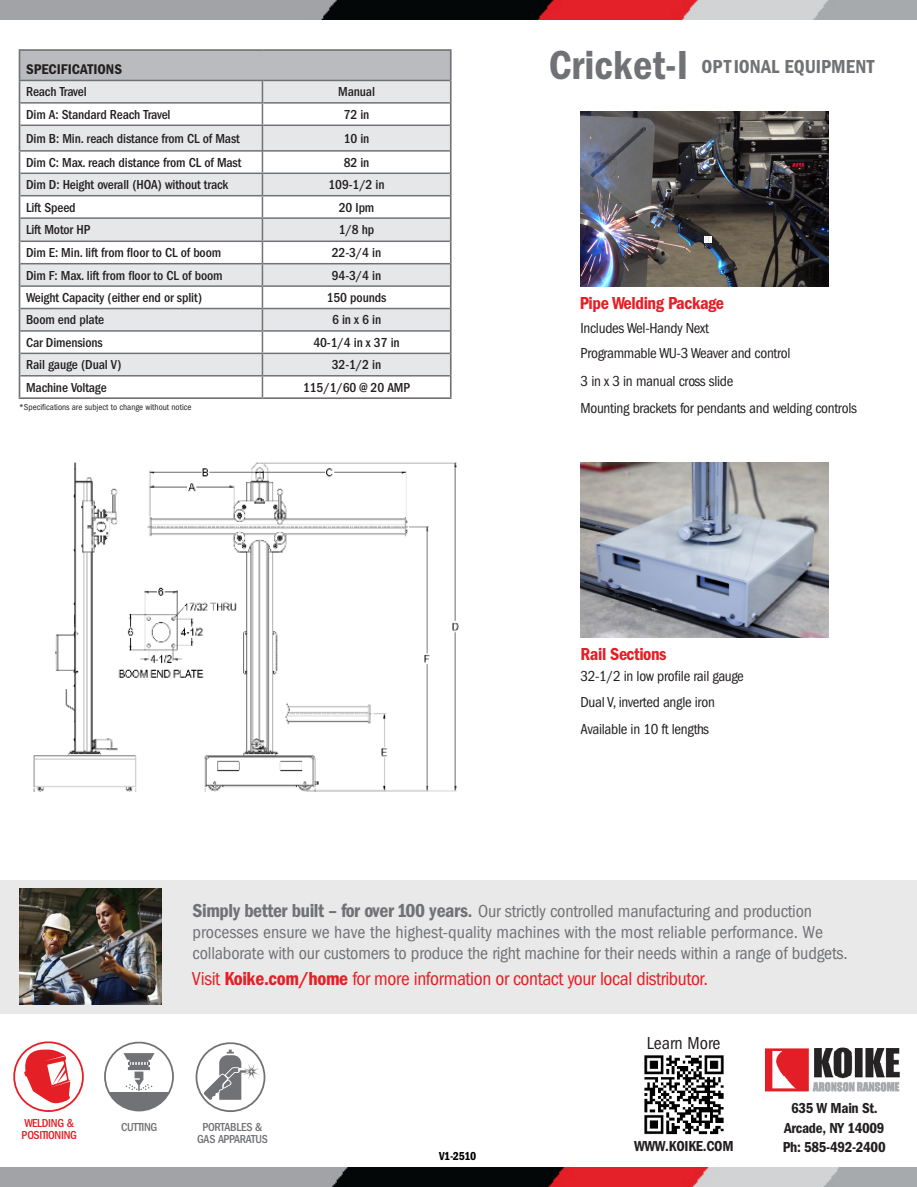
<style>
.page{position:relative;width:917px;height:1187px;background:#fff}
.page>*{position:absolute;margin:0;border:0;box-sizing:border-box;transform-origin:0 0}
.t1{font:condensed 19.5px "Franklin Gothic LT Pro";letter-spacing:-.02em;color:#e41f25}
.t2{font:19.5px "Franklin Gothic LT Pro Cn Dm";letter-spacing:.005em;color:#717275}
.t3{font:condensed 18px/21px "Franklin Gothic LT Pro";letter-spacing:-.01em;color:#717275}
.Paragraph_Style1{font:18px "Franklin Gothic LT Pro Cn Dm";letter-spacing:-.02em;color:#e41f25}
.t4{font:condensed 18px "Franklin Gothic LT Pro";color:#231f20}
.t5{font:condensed 15px "Franklin Gothic LT Pro";letter-spacing:-.02em;color:#231f20}
.Paragraph_Style1-2{font:15px "Franklin Gothic LT Pro Cn Dm";letter-spacing:-.02em;color:#231f20}
.t6{font:14.55px "Franklin Gothic LT Pro Cn Dm";color:#231f20}
.t7{font:500 condensed 13.5px "Franklin Gothic LT Pro";letter-spacing:-.01em;color:#231f20}
.t8{font:500 condensed 12px "Franklin Gothic LT Pro";letter-spacing:-.02em;color:#717275}
.t9{font:500 condensed 12px "Franklin Gothic LT Pro";letter-spacing:-.02em;color:#e41f25}
.t10{font:12px "Franklin Gothic LT Pro Cn Dm";letter-spacing:-.035em;color:#000}
.Paragraph_Style1-3{font:condensed 9px "Franklin Gothic LT Pro";color:#231f20}
.s1{font-size:42px}
.s2{font-family:"Franklin Gothic LT Pro Cn Dm";font-stretch:normal;font-size:19.5px}
.s3{font-family:"Franklin Gothic LT Pro Cn Dm";font-stretch:normal}
</style>
<div class="page">
<div style="left:0;top:880px;width:917px;height:133px;background:#e9e9e9"></div>
<img style="left:19px;top:888px;width:143px;height:117px">
<img style="left:766px;top:1047px;width:134px;height:45px">
<img style="left:0;top:1167px;width:917px;height:20px">
<img style="left:0;top:0;width:917px;height:20px">
<img style="left:580px;top:112px;width:249px;height:174px">
<img style="left:580px;top:463px;width:249px;height:174px">
<img style="left:33px;top:462px;width:426px;height:330px">
<div style="left:20px;top:50px;width:431px;height:30px;background:#babbbe"></div>
<div style="left:263px;top:81px;width:187px;height:21px;background:#e6e7e9"></div>
<svg style="left:263px;top:104px;width:187px;height:293px"></svg>
<hr style="left:19px;top:49px;width:243px;height:2px;background:#717275">
<hr style="left:262px;top:49px;width:190px;height:2px;background:#717275">
<hr style="left:450px;top:51px;width:2px;height:29px;background:#717275">
<hr style="left:450px;top:80px;width:2px;height:23px;background:#717275">
<hr style="left:450px;top:103px;width:2px;height:22px;background:#717275">
<hr style="left:450px;top:125px;width:2px;height:26px;background:#717275">
<hr style="left:450px;top:151px;width:2px;height:22px;background:#717275">
<hr style="left:450px;top:173px;width:2px;height:23px;background:#717275">
<hr style="left:450px;top:196px;width:2px;height:22px;background:#717275">
<hr style="left:450px;top:218px;width:2px;height:23px;background:#717275">
<hr style="left:450px;top:241px;width:2px;height:23px;background:#717275">
<hr style="left:450px;top:264px;width:2px;height:22px;background:#717275">
<hr style="left:450px;top:286px;width:2px;height:23px;background:#717275">
<hr style="left:450px;top:309px;width:2px;height:22px;background:#717275">
<hr style="left:450px;top:331px;width:2px;height:22px;background:#717275">
<hr style="left:450px;top:353px;width:2px;height:23px;background:#717275">
<hr style="left:450px;top:376px;width:2px;height:21px;background:#717275">
<hr style="left:19px;top:397px;width:243px;height:2px;background:#717275">
<hr style="left:262px;top:397px;width:190px;height:2px;background:#717275">
<hr style="left:263px;top:80px;width:187px;height:1px;background:#717275">
<hr style="left:263px;top:102px;width:187px;height:2px;background:#717275">
<hr style="left:263px;top:125px;width:187px;height:1px;background:#717275">
<hr style="left:262px;top:150px;width:188px;height:2px;background:#717275">
<hr style="left:262px;top:173px;width:188px;height:1px;background:#717275">
<hr style="left:262px;top:195px;width:188px;height:1px;background:#717275">
<hr style="left:262px;top:217px;width:188px;height:2px;background:#717275">
<hr style="left:262px;top:241px;width:188px;height:1px;background:#717275">
<hr style="left:262px;top:263px;width:188px;height:1px;background:#717275">
<hr style="left:262px;top:285px;width:188px;height:2px;background:#717275">
<hr style="left:262px;top:308px;width:188px;height:1px;background:#717275">
<hr style="left:262px;top:330px;width:188px;height:2px;background:#717275">
<hr style="left:262px;top:353px;width:188px;height:1px;background:#717275">
<hr style="left:262px;top:375px;width:188px;height:2px;background:#717275">
<svg style="left:19px;top:51px;width:244px;height:346px"></svg>
<svg style="left:705px;top:237px;width:7px;height:5px"></svg>
<svg style="left:104px;top:1041px;width:70px;height:51px"></svg>
<svg style="left:107px;top:1092px;width:64px;height:20px"></svg>
<svg style="left:13px;top:1041px;width:71px;height:71px"></svg>
<svg style="left:196px;top:1042px;width:69px;height:70px"></svg>
<img style="left:644px;top:1055px;width:80px;height:80px">
<p class="t6" style="left:26px;top:61px;width:97px">SPECIFICATIONS</p>
<p class="t7" style="left:26px;top:84px;width:62px">Reach Travel</p>
<p class="t7" style="left:338px;top:84px;width:38px">Manual</p>
<p class="t7" style="left:26px;top:107px;width:146px">Dim A: Standard Reach Travel</p>
<p class="t7" style="left:344px;top:107px;width:27px">72 in</p>
<p class="t7" style="left:26px;top:131px;width:215px">Dim B: Min. reach distance from CL of Mast</p>
<p class="t7" style="left:344px;top:131px;width:27px">10 in</p>
<p class="t7" style="left:26px;top:155px;width:217px">Dim C: Max. reach distance from CL of Mast</p>
<p class="t7" style="left:344px;top:155px;width:27px">82 in</p>
<p class="t7" style="left:26px;top:177px;width:204px">Dim D: Height overall (HOA) without track</p>
<p class="t7" style="left:328px;top:177px;width:58px">109-1/2 in</p>
<p class="t7" style="left:26px;top:199px;width:51px">Lift Speed</p>
<p class="t7" style="left:339px;top:199px;width:37px">20 Ipm</p>
<p class="t7" style="left:26px;top:222px;width:66px">Lift Motor HP</p>
<p class="t7" style="left:339px;top:222px;width:37px">1/8 hp</p>
<p class="t7" style="left:26px;top:245px;width:197px">Dim E: Min. lift from floor to CL of boom</p>
<p class="t7" style="left:332px;top:245px;width:51px">22-3/4 in</p>
<p class="t7" style="left:26px;top:267px;width:198px">Dim F: Max. lift from floor to CL of boom</p>
<p class="t7" style="left:332px;top:267px;width:51px">94-3/4 in</p>
<p class="t7" style="left:26px;top:290px;width:177px">Weight Capacity (either end or split)</p>
<p class="t7" style="left:327px;top:290px;width:61px">150 pounds</p>
<p class="t7" style="left:26px;top:312px;width:80px">Boom end plate</p>
<p class="t7" style="left:332px;top:312px;width:51px">6 in x 6 in</p>
<p class="t7" style="left:26px;top:335px;width:78px">Car Dimensions</p>
<p class="t7" style="left:313px;top:335px;width:88px">40-1/4 in x 37 in</p>
<p class="t7" style="left:26px;top:357px;width:97px">Rail gauge (Dual V)</p>
<p class="t7" style="left:332px;top:357px;width:51px">32-1/2 in</p>
<p class="t7" style="left:26px;top:379px;width:82px">Machine Voltage</p>
<p class="t7" style="left:303px;top:379px;width:109px">115/1/60 @ 20 AMP</p>
<p class="Paragraph_Style1-3" style="left:19px;top:402px;width:174px">*Specifications are subject to change without notice</p>
<p class="t2" style="left:549px;top:56px;width:327px"><span class="s1">Cricket-I</span> OPTIONAL EQUIPMENT</p>
<p class="Paragraph_Style1" style="left:580px;top:292px;width:146px">Pipe Welding Package</p>
<p class="t5" style="left:580px;top:319px;width:130px">Includes Wel-Handy Next</p>
<p class="t5" style="left:580px;top:345px;width:212px">Programmable WU-3 Weaver and control</p>
<p class="t5" style="left:580px;top:372px;width:154px">3 in x 3 in manual cross slide</p>
<p class="t5" style="left:580px;top:400px;width:278px">Mounting brackets for pendants and welding controls</p>
<p class="Paragraph_Style1" style="left:580px;top:644px;width:87px">Rail Sections</p>
<p class="t5" style="left:580px;top:693px;width:136px">Dual V, inverted angle iron</p>
<p class="t5" style="left:580px;top:668px;width:165px">32-1/2 in low profile rail gauge</p>
<p class="t5" style="left:580px;top:721px;width:130px">Available in 10 ft lengths</p>
<p class="t3" style="left:193px;top:900px;width:656px"><span class="s2">Simply better built – for over 100 years</span><span class="s3">.</span> Our strictly controlled manufacturing and production processes ensure we have the highest-quality machines with the most reliable performance. We collaborate with our customers to produce the right machine for their needs within a range of budgets.</p>
<p class="t1" style="left:192px;top:967px;width:518px">Visit <span class="s3">Koike.com/home</span> for more information or contact your local distributor.</p>
<p class="t9" style="left:24px;top:1116px;width:51px">WELDING &amp;</p>
<p class="t9" style="left:22px;top:1128px;width:57px">POSITIONING</p>
<p class="t8" style="left:121px;top:1120px;width:38px">CUTTING</p>
<p class="t8" style="left:203px;top:1120px;width:61px">PORTABLES &amp;</p>
<p class="t8" style="left:197px;top:1132px;width:72px">GAS APPARATUS</p>
<p class="t10" style="left:439px;top:1149px;width:39px">V1-2510</p>
<p class="t4" style="left:647px;top:1033px;width:75px">Learn More</p>
<p class="Paragraph_Style1-2" style="left:791px;top:1100px;width:88px">635 W Main St.</p>
<p class="Paragraph_Style1-2" style="left:784px;top:1119px;width:102px">Arcade, NY 14009</p>
<p class="Paragraph_Style1-2" style="left:634px;top:1137px;width:101px">WWW.KOIKE.COM</p>
<p class="Paragraph_Style1-2" style="left:783px;top:1139px;width:104px">Ph: 585-492-2400</p>
</div>
